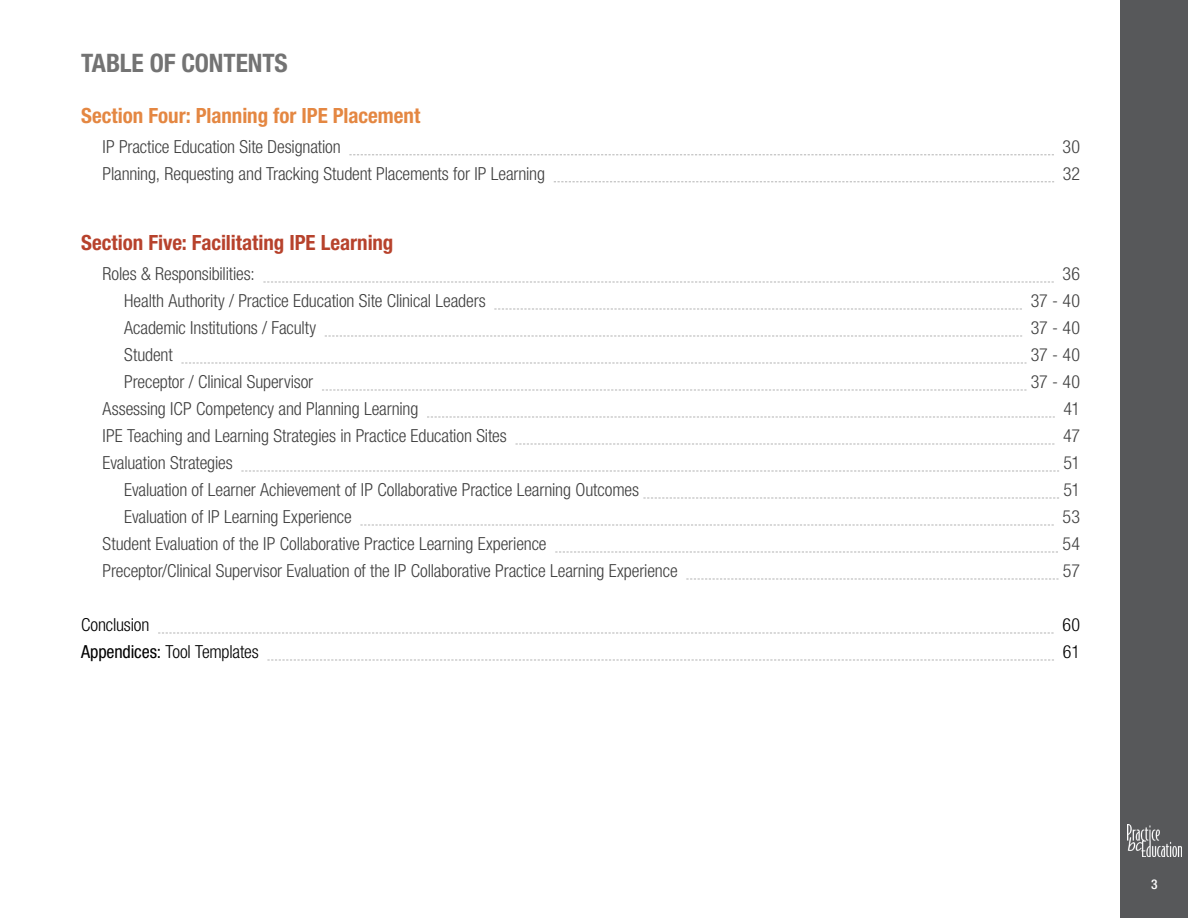
<style>
.page{position:relative;width:1188px;height:918px;background:#fff}
.page>*{position:absolute;margin:0;border:0;box-sizing:border-box;transform-origin:0 0}
.t1{font:700 condensed 25.5px "Helvetica Neue LT Std";letter-spacing:-.005em;color:#737373}
.t2{font:700 condensed 21px "Helvetica Neue LT Std";color:#e48742}
.t3{font:700 condensed 21px "Helvetica Neue LT Std";letter-spacing:-.005em;color:#b7422c}
.t4{font:300 condensed 18px "Helvetica Neue LT Std";letter-spacing:-.005em;color:#404040}
.t5{font:300 condensed 18px "Helvetica Neue LT Std";letter-spacing:-.01em;color:#000}
.t6{font:500 condensed 13.5px "Helvetica Neue LT Std";color:#fff}
.s1{font-weight:400}
</style>
<div class="page">
<div style="left:1120px;top:0;width:68px;height:918px;background:#57585a"></div>
<img style="left:1127px;top:825px;width:54px;height:31px">
<svg style="left:349px;top:154px;width:705px;height:1px"></svg>
<svg style="left:554px;top:181px;width:500px;height:1px"></svg>
<svg style="left:263px;top:282px;width:791px;height:1px"></svg>
<svg style="left:494px;top:309px;width:528px;height:1px"></svg>
<svg style="left:325px;top:336px;width:697px;height:1px"></svg>
<svg style="left:181px;top:363px;width:846px;height:1px"></svg>
<svg style="left:322px;top:390px;width:705px;height:1px"></svg>
<svg style="left:427px;top:417px;width:628px;height:1px"></svg>
<svg style="left:516px;top:444px;width:539px;height:1px"></svg>
<svg style="left:241px;top:471px;width:818px;height:1px"></svg>
<svg style="left:643px;top:498px;width:416px;height:1px"></svg>
<svg style="left:360px;top:525px;width:694px;height:1px"></svg>
<svg style="left:555px;top:552px;width:503px;height:1px"></svg>
<svg style="left:686px;top:579px;width:373px;height:1px"></svg>
<svg style="left:158px;top:633px;width:896px;height:1px"></svg>
<svg style="left:267px;top:660px;width:787px;height:1px"></svg>
<p class="t1" style="left:81px;top:48px;width:208px">TABLE OF CONTENTS</p>
<p class="t2" style="left:81px;top:103px;width:341px">Section Four: Planning for IPE Placement</p>
<p class="t4" style="left:103px;top:136px;width:240px">IP Practice Education Site Designation</p>
<p class="t4" style="left:1063px;top:136px;width:19px">30</p>
<p class="t4" style="left:103px;top:163px;width:444px">Planning, Requesting and Tracking Student Placements for IP Learning</p>
<p class="t4" style="left:1063px;top:163px;width:19px">32</p>
<p class="t3" style="left:81px;top:230px;width:314px">Section Five: Facilitating IPE Learning</p>
<p class="t4" style="left:103px;top:264px;width:154px">Roles &amp; Responsibilities:</p>
<p class="t4" style="left:1063px;top:264px;width:19px">36</p>
<p class="t4" style="left:124px;top:291px;width:363px">Health Authority / Practice Education Site Clinical Leaders</p>
<p class="t4" style="left:1031px;top:291px;width:51px">37 - 40</p>
<p class="t4" style="left:124px;top:318px;width:193px">Academic Institutions / Faculty</p>
<p class="t4" style="left:1031px;top:318px;width:51px">37 - 40</p>
<p class="t4" style="left:124px;top:345px;width:50px">Student</p>
<p class="t4" style="left:1031px;top:345px;width:51px">37 - 40</p>
<p class="t4" style="left:124px;top:372px;width:191px">Preceptor / Clinical Supervisor</p>
<p class="t4" style="left:1031px;top:372px;width:51px">37 - 40</p>
<p class="t4" style="left:103px;top:399px;width:317px">Assessing ICP Competency and Planning Learning</p>
<p class="t4" style="left:1063px;top:399px;width:18px">41</p>
<p class="t4" style="left:103px;top:426px;width:406px">IPE Teaching and Learning Strategies in Practice Education Sites</p>
<p class="t4" style="left:1063px;top:426px;width:18px">47</p>
<p class="t4" style="left:103px;top:453px;width:132px">Evaluation Strategies</p>
<p class="t4" style="left:1063px;top:453px;width:18px">51</p>
<p class="t4" style="left:124px;top:480px;width:516px">Evaluation of Learner Achievement of IP Collaborative Practice Learning Outcomes</p>
<p class="t4" style="left:1063px;top:480px;width:18px">51</p>
<p class="t4" style="left:124px;top:507px;width:229px">Evaluation of IP Learning Experience</p>
<p class="t4" style="left:1063px;top:507px;width:19px">53</p>
<p class="t4" style="left:103px;top:534px;width:446px">Student Evaluation of the IP Collaborative Practice Learning Experience</p>
<p class="t4" style="left:1062px;top:534px;width:19px">54</p>
<p class="t4" style="left:103px;top:561px;width:577px">Preceptor/Clinical Supervisor Evaluation of the IP Collaborative Practice Learning Experience</p>
<p class="t4" style="left:1063px;top:561px;width:19px">57</p>
<p class="t5" style="left:81px;top:615px;width:70px">Conclusion</p>
<p class="t5" style="left:1063px;top:615px;width:19px">60</p>
<p class="t5" style="left:81px;top:642px;width:179px"><span class="s1">Appendices:</span> Tool Templates</p>
<p class="t5" style="left:1063px;top:642px;width:19px">61</p>
<p class="t6" style="left:1151px;top:876px;width:8px">3</p>
</div>
